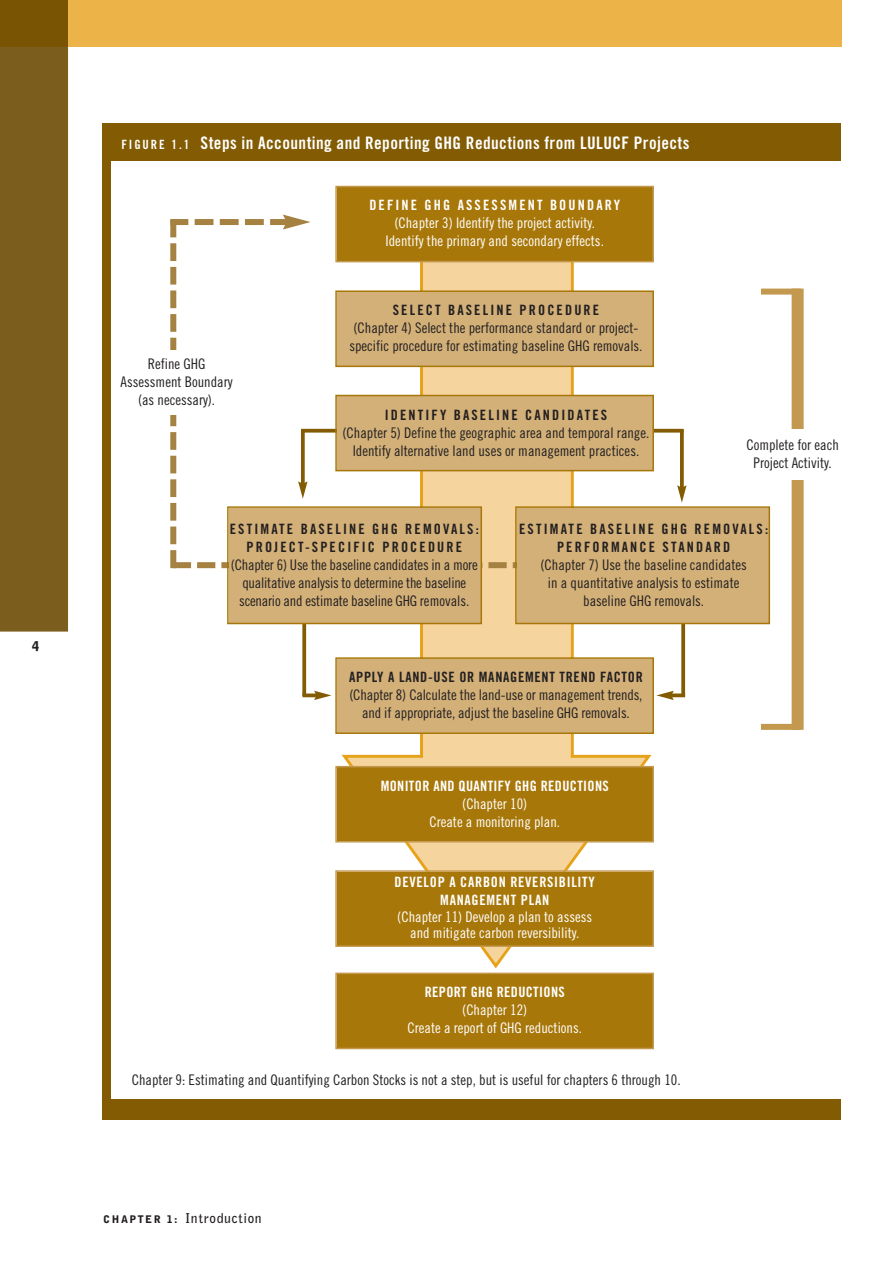
<style>
.page{position:relative;width:893px;height:1263px;background:#fff}
.page>*{position:absolute;margin:0;border:0;box-sizing:border-box;transform-origin:0 0}
.t1{font:17.25px "Trade Gothic Bold Cond Twenty";letter-spacing:.025em;color:#fff}
.t2{font:14.7px/18px "Trade Gothic Cond Eighteen";color:#231f20;text-align:center}
.t3{font:14.7px/18px "Trade Gothic Cond Eighteen";color:#fff;text-align:center}
.t4{font:14.25px/18px "Trade Gothic Bold Cond Twenty";letter-spacing:.15em;color:#231f20;text-align:center}
.t5{font:14.25px "Trade Gothic Bold Cond Twenty";letter-spacing:.025em;color:#fff}
.t6{font:14.25px/18px "Trade Gothic Bold Cond Twenty";letter-spacing:.05em;color:#fff;text-align:center}
.t7{font:14.25px "Trade Gothic Bold Cond Twenty";letter-spacing:.05em;color:#231f20}
.t8{font:14.25px "Trade Gothic Bold Cond Twenty";letter-spacing:.15em;color:#fff}
.t9{font:700 13.5px "Bell Gothic BT";letter-spacing:.05em;color:#231f20}
.t10{font:900 13.5px "Bell Gothic BT";color:#231f20}
.s1{font-size:12.75px}
.s2{font-weight:900;font-size:10.5px}
</style>
<div class="page">
<div style="left:0;top:0;width:842px;height:47px;background:#ecb349"></div>
<div style="left:0;top:47px;width:68px;height:585px;background:#7b5d1d"></div>
<div style="left:0;top:0;width:68px;height:47px;background:#785403"></div>
<div style="left:102px;top:156px;width:738px;height:964px;background:#825b02"></div>
<div style="left:111px;top:150px;width:747px;height:949px;background:#fff"></div>
<svg style="left:342px;top:262px;width:309px;height:706px"></svg>
<div style="left:102px;top:123px;width:738px;height:37px;background:#825b02"></div>
<svg style="left:302px;top:624px;width:4px;height:69px"></svg>
<svg style="left:302px;top:693px;width:12px;height:4px"></svg>
<svg style="left:314px;top:691px;width:17px;height:9px"></svg>
<svg style="left:681px;top:624px;width:4px;height:69px"></svg>
<svg style="left:674px;top:693px;width:11px;height:4px"></svg>
<svg style="left:656px;top:691px;width:18px;height:9px"></svg>
<svg style="left:301px;top:429px;width:383px;height:4px"></svg>
<svg style="left:301px;top:430px;width:4px;height:51px"></svg>
<svg style="left:298px;top:481px;width:10px;height:18px"></svg>
<svg style="left:680px;top:430px;width:4px;height:55px"></svg>
<svg style="left:677px;top:485px;width:10px;height:18px"></svg>
<div style="left:337px;top:187px;width:315px;height:74px;background:#a87709"></div>
<div style="left:335px;top:186px;width:319px;height:76px;border:2px solid #c3994f"></div>
<svg style="left:191px;top:562px;width:322px;height:6px"></svg>
<div style="left:513px;top:562px;width:18px;height:6px;background:#a58242"></div>
<div style="left:173px;top:562px;width:18px;height:6px;background:#a58242"></div>
<svg style="left:188px;top:219px;width:76px;height:6px"></svg>
<svg style="left:283px;top:215px;width:28px;height:15px"></svg>
<div style="left:270px;top:219px;width:18px;height:6px;background:#a58242"></div>
<div style="left:170px;top:219px;width:18px;height:6px;background:#a58242"></div>
<svg style="left:170px;top:237px;width:6px;height:308px"></svg>
<div style="left:170px;top:219px;width:6px;height:18px;background:#a58242"></div>
<div style="left:170px;top:550px;width:6px;height:18px;background:#a58242"></div>
<div style="left:792px;top:289px;width:12px;height:441px;background:#c3994f"></div>
<div style="left:761px;top:289px;width:40px;height:6px;background:#c3994f"></div>
<div style="left:761px;top:724px;width:40px;height:6px;background:#c3994f"></div>
<div style="left:112px;top:350px;width:129px;height:65px;background:#fff"></div>
<div style="left:741px;top:430px;width:103px;height:50px;background:#fff"></div>
<div style="left:337px;top:767px;width:315px;height:74px;background:#a87709"></div>
<div style="left:335px;top:766px;width:319px;height:76px;border:2px solid #c3994f"></div>
<div style="left:337px;top:872px;width:315px;height:73px;background:#a87709"></div>
<div style="left:335px;top:870px;width:319px;height:77px;border:2px solid #c3994f"></div>
<div style="left:337px;top:974px;width:315px;height:74px;background:#a87709"></div>
<div style="left:335px;top:972px;width:319px;height:77px;border:2px solid #c3994f"></div>
<div style="left:337px;top:292px;width:315px;height:74px;background:#d2b078"></div>
<div style="left:335px;top:290px;width:319px;height:77px;border:2px solid #a87709"></div>
<div style="left:337px;top:396px;width:315px;height:74px;background:#d2b078"></div>
<div style="left:335px;top:395px;width:319px;height:76px;border:2px solid #a87709"></div>
<div style="left:229px;top:508px;width:252px;height:115px;background:#d2b078"></div>
<div style="left:227px;top:506px;width:255px;height:118px;border:2px solid #a87709"></div>
<div style="left:517px;top:508px;width:252px;height:115px;background:#d2b078"></div>
<div style="left:515px;top:506px;width:255px;height:118px;border:2px solid #a87709"></div>
<div style="left:337px;top:659px;width:315px;height:73px;background:#d2b078"></div>
<div style="left:335px;top:657px;width:319px;height:77px;border:2px solid #a87709"></div>
<p class="t10" style="left:32px;top:641px;width:9px">4</p>
<p class="t1" style="left:121px;top:136px;width:570px"><span class="s1">F I G U R E 1 . 1</span> Steps in Accounting and Reporting GHG Reductions from LULUCF Projects</p>
<p class="t8" style="left:369px;top:200px;width:252px">DEFINE GHG ASSESSMENT BOUNDARY</p>
<p class="t3" style="left:386px;top:215px;width:220px">(Chapter 3) Identify the project activity.<br>Identify the primary and secondary effects.</p>
<p class="t2" style="left:121px;top:356px;width:114px">Refine GHG<br>Assessment Boundary (as necessary).</p>
<p class="t4" style="left:393px;top:302px;width:208px">SELECT BASELINE PROCEDURE</p>
<p class="t2" style="left:349px;top:320px;width:295px;text-align:left">(Chapter 4) Select the performance standard or project&shy;specific procedure for estimating baseline GHG removals.</p>
<p class="t4" style="left:385px;top:407px;width:224px">IDENTIFY BASELINE CANDIDATES</p>
<p class="t2" style="left:343px;top:424px;width:308px">(Chapter 5) Define the geographic area and temporal range.<br>Identify alternative land uses or management practices.</p>
<p class="t2" style="left:746px;top:437px;width:94px">Complete for each<br>Project Activity.</p>
<p class="t4" style="left:230px;top:521px;width:250px">ESTIMATE BASELINE GHG REMOVALS:<br>PROJECT-SPECIFIC PROCEDURE</p>
<p class="t2" style="left:231px;top:557px;width:248px">(Chapter 6) Use the baseline candidates in a more qualitative analysis to determine the baseline scenario and estimate baseline GHG removals.</p>
<p class="t4" style="left:519px;top:521px;width:250px">ESTIMATE BASELINE GHG REMOVALS:<br>PERFORMANCE STANDARD</p>
<p class="t2" style="left:541px;top:557px;width:208px">(Chapter 7) Use the baseline candidates in a quantitative analysis to estimate baseline GHG removals.</p>
<p class="t7" style="left:349px;top:672px;width:295px">APPLY A LAND-USE OR MANAGEMENT TREND FACTOR</p>
<p class="t2" style="left:349px;top:687px;width:295px">(Chapter 8) Calculate the land-use or management trends, and if appropriate, adjust the baseline GHG removals.</p>
<p class="t5" style="left:381px;top:780px;width:230px">MONITOR AND QUANTIFY GHG REDUCTIONS</p>
<p class="t3" style="left:429px;top:796px;width:132px">(Chapter 10)<br>Create a monitoring plan.</p>
<p class="t6" style="left:395px;top:874px;width:202px">DEVELOP A CARBON REVERSIBILITY<br>MANAGEMENT PLAN</p>
<p class="t3" style="left:397px;top:910px;width:196px;line-height:16.5px">(Chapter 11) Develop a plan to assess and mitigate carbon reversibility.</p>
<p class="t5" style="left:425px;top:987px;width:142px">REPORT GHG REDUCTIONS</p>
<p class="t3" style="left:407px;top:1002px;width:176px">(Chapter 12)<br>Create a report of GHG reductions.</p>
<p class="t2" style="left:132px;top:1071px;width:550px">Chapter 9: Estimating and Quantifying Carbon Stocks is not a step, but is useful for chapters 6 through 10.</p>
<p class="t9" style="left:103px;top:1213px;width:160px"><span class="s2">CHAPTER 1:</span> Introduction</p>
</div>
